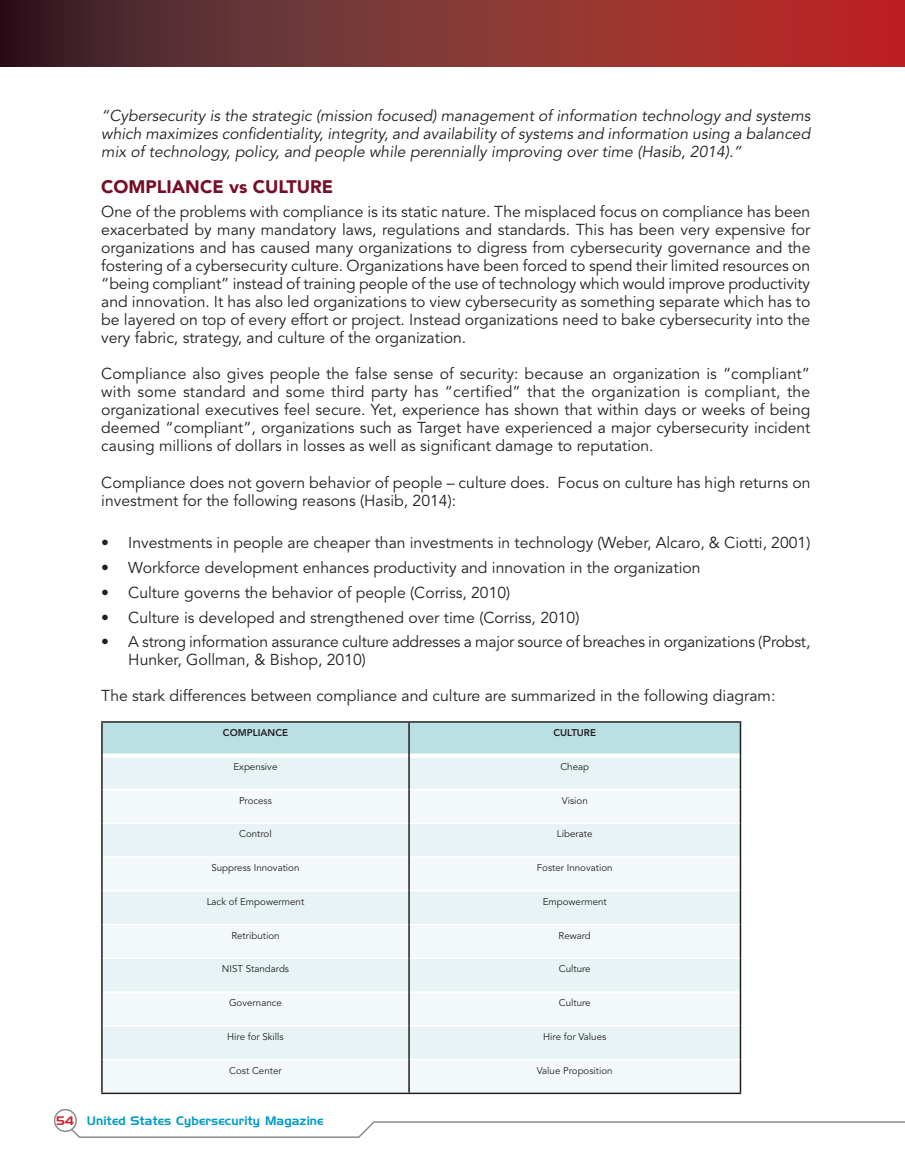
<style>
.page{position:relative;width:905px;height:1175px;background:#fff}
.page>*{position:absolute;margin:0;border:0;box-sizing:border-box;transform-origin:0 0}
.articles{font:900 18px "Avenir LT Std";color:#770e28}
.articles-2{font:15.75px/18px "Avenir LT Std";color:#231f20;text-align:justify}
.articles-3{font:italic 15.75px/18px "Avenir LT Std";color:#231f20;text-align:justify}
.t1{font:12px "Handel Gothic";letter-spacing:.01em;color:#009cc8}
.footnote{font:9.75px "Avenir LT Std";color:#231f20}
.footnote-2{font:800 9.75px "Avenir LT Std";color:#231f20}
.s1{color:#d1232a}
</style>
<div class="page">
<div style="left:103px;top:722px;width:636px;height:31px;background:#bbe0e3"></div>
<div style="left:103px;top:758px;width:636px;height:30px;background:#e7f3f4"></div>
<svg style="left:103px;top:791px;width:636px;height:301px;fill:#f3f9fa"></svg>
<hr style="left:103px;top:822px;width:305px;height:2px;background:#fff">
<hr style="left:410px;top:822px;width:329px;height:2px;background:#fff">
<hr style="left:103px;top:856px;width:305px;height:1px;background:#fff">
<hr style="left:410px;top:856px;width:329px;height:1px;background:#fff">
<hr style="left:103px;top:890px;width:305px;height:1px;background:#fff">
<hr style="left:410px;top:890px;width:329px;height:1px;background:#fff">
<hr style="left:103px;top:923px;width:305px;height:2px;background:#fff">
<hr style="left:410px;top:923px;width:329px;height:2px;background:#fff">
<hr style="left:103px;top:957px;width:305px;height:2px;background:#fff">
<hr style="left:410px;top:957px;width:329px;height:2px;background:#fff">
<hr style="left:103px;top:991px;width:305px;height:1px;background:#fff">
<hr style="left:410px;top:991px;width:329px;height:1px;background:#fff">
<hr style="left:103px;top:1025px;width:305px;height:1px;background:#fff">
<hr style="left:410px;top:1025px;width:329px;height:1px;background:#fff">
<hr style="left:103px;top:1058px;width:305px;height:2px;background:#fff">
<hr style="left:410px;top:1058px;width:329px;height:2px;background:#fff">
<hr style="left:101px;top:721px;width:308px;height:1px;background:#231f20">
<hr style="left:101px;top:722px;width:2px;height:33px;background:#231f20">
<hr style="left:409px;top:721px;width:332px;height:1px;background:#231f20">
<hr style="left:408px;top:722px;width:2px;height:33px;background:#231f20">
<hr style="left:739px;top:722px;width:2px;height:33px;background:#231f20">
<hr style="left:101px;top:755px;width:2px;height:34px;background:#231f20">
<hr style="left:408px;top:755px;width:2px;height:34px;background:#231f20">
<hr style="left:739px;top:755px;width:2px;height:34px;background:#231f20">
<hr style="left:101px;top:789px;width:2px;height:34px;background:#231f20">
<hr style="left:408px;top:789px;width:2px;height:34px;background:#231f20">
<hr style="left:739px;top:789px;width:2px;height:34px;background:#231f20">
<hr style="left:101px;top:823px;width:2px;height:34px;background:#231f20">
<hr style="left:408px;top:823px;width:2px;height:34px;background:#231f20">
<hr style="left:739px;top:823px;width:2px;height:34px;background:#231f20">
<hr style="left:101px;top:857px;width:2px;height:33px;background:#231f20">
<hr style="left:408px;top:857px;width:2px;height:33px;background:#231f20">
<hr style="left:739px;top:857px;width:2px;height:33px;background:#231f20">
<hr style="left:101px;top:890px;width:2px;height:34px;background:#231f20">
<hr style="left:408px;top:890px;width:2px;height:34px;background:#231f20">
<hr style="left:739px;top:890px;width:2px;height:34px;background:#231f20">
<hr style="left:101px;top:924px;width:2px;height:34px;background:#231f20">
<hr style="left:408px;top:924px;width:2px;height:34px;background:#231f20">
<hr style="left:739px;top:924px;width:2px;height:34px;background:#231f20">
<hr style="left:101px;top:958px;width:2px;height:34px;background:#231f20">
<hr style="left:408px;top:958px;width:2px;height:34px;background:#231f20">
<hr style="left:739px;top:958px;width:2px;height:34px;background:#231f20">
<hr style="left:101px;top:992px;width:2px;height:33px;background:#231f20">
<hr style="left:408px;top:992px;width:2px;height:33px;background:#231f20">
<hr style="left:739px;top:992px;width:2px;height:33px;background:#231f20">
<hr style="left:101px;top:1025px;width:2px;height:34px;background:#231f20">
<hr style="left:408px;top:1025px;width:2px;height:34px;background:#231f20">
<hr style="left:739px;top:1025px;width:2px;height:34px;background:#231f20">
<hr style="left:101px;top:1059px;width:2px;height:33px;background:#231f20">
<hr style="left:408px;top:1059px;width:2px;height:33px;background:#231f20">
<hr style="left:739px;top:1059px;width:2px;height:33px;background:#231f20">
<hr style="left:101px;top:1092px;width:308px;height:2px;background:#231f20">
<hr style="left:409px;top:1092px;width:332px;height:2px;background:#231f20">
<svg style="left:0;top:0;width:904px;height:67px;background:#802f2f"></svg>
<svg style="left:69px;top:1121px;width:835px;height:17px"></svg>
<div style="left:55px;top:1109px;width:21px;height:22px;background:#fff;border-radius:50%"></div>
<div style="left:54px;top:1108px;width:23px;height:24px;border:2px solid #8a8c8f;border-radius:50%"></div>
<p class="articles-3" style="left:101px;top:107px;width:710px">“Cybersecurity is the strategic (mission focused) management of information technology and systems which maximizes confidentiality, integrity, and availability of systems and information using a balanced mix of technology, policy, and people while perennially improving over time (Hasib, 2014).”</p>
<p class="articles" style="left:101px;top:176px;width:233px">COMPLIANCE vs CULTURE</p>
<p class="articles-2" style="left:101px;top:203px;width:710px">One of the problems with compliance is its static nature. The misplaced focus on compliance has been exacerbated by many mandatory laws, regulations and standards. This has been very expensive for organizations and has caused many organizations to digress from cybersecurity governance and the fostering of a cybersecurity culture. Organizations have been forced to spend their limited resources on “being compliant” instead of training people of the use of technology which would improve productivity and innovation. It has also led organizations to view cybersecurity as something separate which has to be layered on top of every effort or project. Instead organizations need to bake cybersecurity into the very fabric, strategy, and culture of the organization.</p>
<p class="articles-2" style="left:101px;top:365px;width:710px">Compliance also gives people the false sense of security: because an organization is “compliant” with some standard and some third party has “certified” that the organization is compliant, the organizational executives feel secure. Yet, experience has shown that within days or weeks of being deemed “compliant”, organizations such as Target have experienced a major cybersecurity incident causing millions of dollars in losses as well as significant damage to reputation.</p>
<p class="articles-2" style="left:101px;top:473px;width:710px">Compliance does not govern behavior of people – culture does. Focus on culture has high returns on investment for the following reasons (Hasib, 2014):</p>
<p class="articles-2" style="left:101px;top:534px;width:710px">• Investments in people are cheaper than investments in technology (Weber, Alcaro, &amp; Ciotti, 2001)</p>
<p class="articles-2" style="left:101px;top:559px;width:600px">• Workforce development enhances productivity and innovation in the organization</p>
<p class="articles-2" style="left:101px;top:584px;width:410px">• Culture governs the behavior of people (Corriss, 2010)</p>
<p class="articles-2" style="left:101px;top:608px;width:479px">• Culture is developed and strengthened over time (Corriss, 2010)</p>
<p class="articles-2" style="left:128px;top:633px;width:683px;text-indent:-27px">• A strong information assurance culture addresses a major source of breaches in organizations (Probst,<br>Hunker, Gollman, &amp; Bishop, 2010)</p>
<p class="articles-2" style="left:101px;top:687px;width:675px">The stark differences between compliance and culture are summarized in the following diagram:</p>
<p class="footnote-2" style="left:223px;top:727px;width:66px">COMPLIANCE</p>
<p class="footnote-2" style="left:553px;top:727px;width:44px">CULTURE</p>
<p class="footnote" style="left:233px;top:761px;width:45px">Expensive</p>
<p class="footnote" style="left:560px;top:761px;width:30px">Cheap</p>
<p class="footnote" style="left:239px;top:794px;width:34px">Process</p>
<p class="footnote" style="left:561px;top:794px;width:28px">Vision</p>
<p class="footnote" style="left:239px;top:828px;width:34px">Control</p>
<p class="footnote" style="left:557px;top:828px;width:37px">Liberate</p>
<p class="footnote" style="left:211px;top:862px;width:89px">Suppress Innovation</p>
<p class="footnote" style="left:537px;top:862px;width:77px">Foster Innovation</p>
<p class="footnote" style="left:207px;top:896px;width:99px">Lack of Empowerment</p>
<p class="footnote" style="left:542px;top:896px;width:66px">Empowerment</p>
<p class="footnote" style="left:231px;top:929px;width:50px">Retribution</p>
<p class="footnote" style="left:558px;top:929px;width:34px">Reward</p>
<p class="footnote" style="left:222px;top:963px;width:69px">NIST Standards</p>
<p class="footnote" style="left:559px;top:963px;width:33px">Culture</p>
<p class="footnote" style="left:229px;top:997px;width:54px">Governance</p>
<p class="footnote" style="left:559px;top:997px;width:33px">Culture</p>
<p class="footnote" style="left:227px;top:1031px;width:58px">Hire for Skills</p>
<p class="footnote" style="left:543px;top:1031px;width:65px">Hire for Values</p>
<p class="footnote" style="left:229px;top:1064px;width:54px">Cost Center</p>
<p class="footnote" style="left:537px;top:1064px;width:77px">Value Proposition</p>
<p class="t1" style="left:56px;top:1114px;width:268px"><span class="s1">54</span> United States Cybersecurity Magazine</p>
</div>
